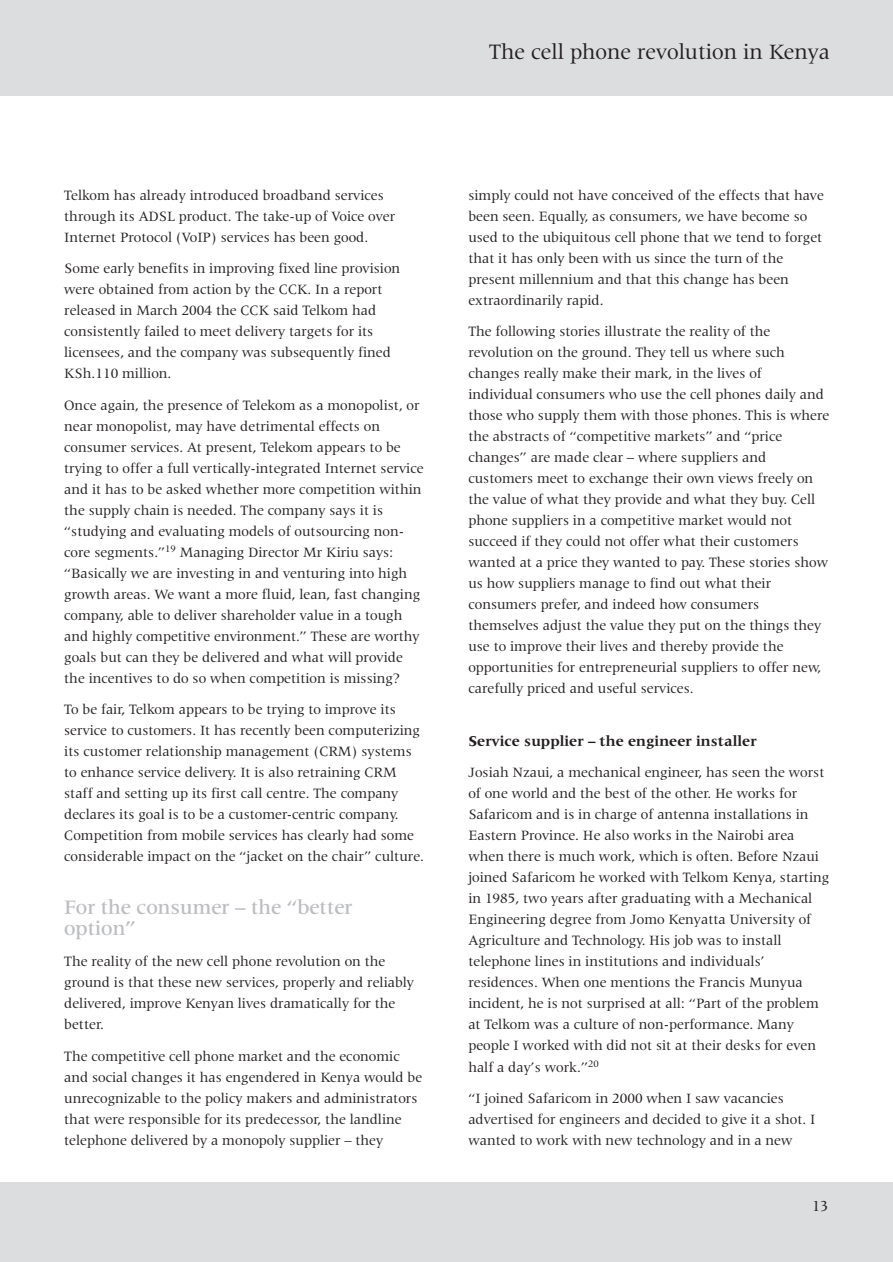
<style>
.page{position:relative;width:893px;height:1262px;background:#fff}
.page>*{position:absolute;margin:0;border:0;box-sizing:border-box;transform-origin:0 0}
.t1{font:22.5px "Latin 725 BT";color:#231f20}
.t2{font:500 21px/21px "Latin 725 BT";color:#bcbdc0}
.t3{font:15.75px "Latin 725 BT";color:#231f20}
.t4{font:700 15px "Latin 725 BT";color:#231f20}
.t5{font:14.7px/21px "Latin 725 BT";color:#231f20}
</style>
<div class="page">
<div style="left:0;top:1182px;width:892px;height:79px;background:#dcdddf"></div>
<div style="left:0;top:0;width:892px;height:96px;background:#dcdddf"></div>
<h1 class="t1" style="left:489px;top:42px;width:342px">The cell phone revolution in Kenya</h1>
<p class="t5" style="left:64px;top:185px;width:332px">Telkom has already introduced broadband services through its ADSL product. The take-up of Voice over<br>Internet Protocol (VoIP) services has been good.</p>
<p class="t5" style="left:64px;top:259px;width:337px">Some early benefits in improving fixed line provision were obtained from action by the CCK. In a report released in March 2004 the CCK said Telkom had consistently failed to meet delivery targets for its licensees, and the company was subsequently fined KSh.110 million.</p>
<p class="t5" style="left:64px;top:395px;width:361px">Once again, the presence of Telekom as a monopolist, or near monopolist, may have detrimental effects on consumer services. At present, Telekom appears to be trying to offer a full vertically-integrated Internet service and it has to be asked whether more competition within the supply chain is needed. The company says it is “studying and evaluating models of outsourcing non&shy;core segments.”<sup>19</sup> Managing Director Mr Kiriu says: “Basically we are investing in and venturing into high growth areas. We want a more fluid, lean, fast changing company, able to deliver shareholder value in a tough and highly competitive environment.” These are worthy goals but can they be delivered and what will provide the incentives to do so when competition is missing?</p>
<p class="t5" style="left:64px;top:700px;width:361px">To be fair, Telkom appears to be trying to improve its service to customers. It has recently been computerizing its customer relationship management (CRM) systems to enhance service delivery. It is also retraining CRM staff and setting up its first call centre. The company declares its goal is to be a customer-centric company.<br>Competition from mobile services has clearly had some considerable impact on the “jacket on the chair” culture.</p>
<h2 class="t2" style="left:64px;top:898px;width:289px">For the consumer – the “better option”</h2>
<p class="t5" style="left:64px;top:952px;width:351px">The reality of the new cell phone revolution on the ground is that these new services, properly and reliably delivered, improve Kenyan lives dramatically for the better.</p>
<p class="t5" style="left:64px;top:1046px;width:359px">The competitive cell phone market and the economic and social changes it has engendered in Kenya would be unrecognizable to the policy makers and administrators that were responsible for its predecessor, the landline telephone delivered by a monopoly supplier – they</p>
<p class="t5" style="left:468px;top:185px;width:357px">simply could not have conceived of the effects that have been seen. Equally, as consumers, we have become so used to the ubiquitous cell phone that we tend to forget that it has only been with us since the turn of the present millennium and that this change has been extraordinarily rapid.</p>
<p class="t5" style="left:468px;top:322px;width:362px">The following stories illustrate the reality of the revolution on the ground. They tell us where such changes really make their mark, in the lives of individual consumers who use the cell phones daily and those who supply them with those phones. This is where the abstracts of “competitive markets” and “price changes” are made clear – where suppliers and customers meet to exchange their own views freely on the value of what they provide and what they buy. Cell phone suppliers in a competitive market would not succeed if they could not offer what their customers wanted at a price they wanted to pay. These stories show us how suppliers manage to find out what their consumers prefer, and indeed how consumers themselves adjust the value they put on the things they use to improve their lives and thereby provide the opportunities for entrepreneurial suppliers to offer new, carefully priced and useful services.</p>
<p class="t4" style="left:468px;top:735px;width:290px">Service supplier – the engineer installer</p>
<p class="t5" style="left:468px;top:763px;width:362px">Josiah Nzaui, a mechanical engineer, has seen the worst of one world and the best of the other. He works for Safaricom and is in charge of antenna installations in Eastern Province. He also works in the Nairobi area when there is much work, which is often. Before Nzaui joined Safaricom he worked with Telkom Kenya, starting in 1985, two years after graduating with a Mechanical Engineering degree from Jomo Kenyatta University of Agriculture and Technology. His job was to install telephone lines in institutions and individuals’ residences. When one mentions the Francis Munyua incident, he is not surprised at all: “Part of the problem at Telkom was a culture of non-performance. Many people I worked with did not sit at their desks for even half a day’s work.”<sup>20</sup></p>
<p class="t5" style="left:468px;top:1088px;width:348px">“I joined Safaricom in 2000 when I saw vacancies advertised for engineers and decided to give it a shot. I wanted to work with new technology and in a new</p>
<p class="t3" style="left:812px;top:1199px;width:18px">13</p>
</div>
